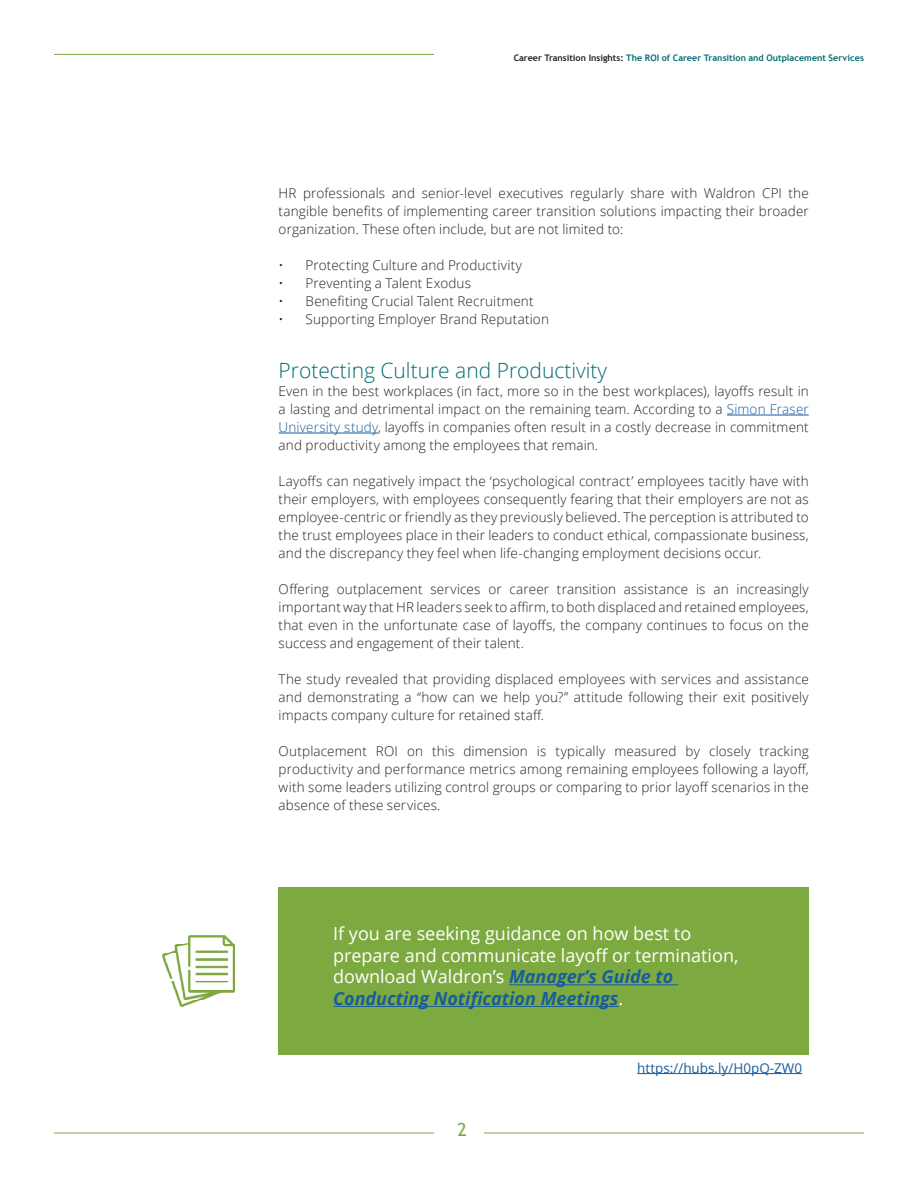
<style>
.page{position:relative;width:918px;height:1188px;background:#fff}
.page>*{position:absolute;margin:0;border:0;box-sizing:border-box;transform-origin:0 0}
.Copy_Text_09_14_Full{font:300 21px "Open Sans";color:#006a71}
.t1{font:18px/21.6px "Open Sans";color:#fff}
.t2{font:18px "Trebuchet MS";color:#7daa40}
.Copy_Text_09_14_Full-2{font:300 13.5px/18px "Open Sans";letter-spacing:.01em;color:#231f20;text-align:justify}
.t3{font:13.5px "Open Sans";color:#175d9e}
.t4{font:700 9px "Trebuchet MS";color:#006a71}
.s1{color:#231f20}
.s2{color:#175d9e}
.s3{font-weight:700;font-style:italic;color:#175d9e}
</style>
<div class="page">
<div style="left:279px;top:888px;width:530px;height:167px;background:#7daa40"></div>
<hr style="left:509px;top:984px;width:169px;height:1px;background:#175d9e">
<hr style="left:333px;top:1006px;width:285px;height:1px;background:#175d9e">
<hr style="left:54px;top:1133px;width:380px;height:1px;background:#7daa40">
<hr style="left:484px;top:1133px;width:380px;height:1px;background:#7daa40">
<hr style="left:54px;top:54px;width:380px;height:1px;background:#7daa40">
<img style="left:162px;top:935px;width:72px;height:72px">
<hr style="left:637px;top:1073px;width:165px;height:1px;background:#175d9e">
<hr style="left:727px;top:415px;width:82px;height:1px;background:#175d9e">
<hr style="left:279px;top:433px;width:99px;height:1px;background:#175d9e">
<p class="t4" style="left:514px;top:52px;width:352px"><span class="s1">Career Transition Insights:</span> The ROI of Career Transition and Outplacement Services</p>
<p class="Copy_Text_09_14_Full-2" style="left:279px;top:184px;width:532px">HR professionals and senior-level executives regularly share with Waldron CPI the tangible benefits of implementing career transition solutions impacting their broader organization. These often include, but are not limited to:</p>
<p class="Copy_Text_09_14_Full-2" style="left:279px;top:256px;width:245px">• Protecting Culture and Productivity</p>
<p class="Copy_Text_09_14_Full-2" style="left:279px;top:274px;width:194px">• Preventing a Talent Exodus</p>
<p class="Copy_Text_09_14_Full-2" style="left:279px;top:292px;width:256px">• Benefiting Crucial Talent Recruitment</p>
<p class="Copy_Text_09_14_Full-2" style="left:279px;top:310px;width:272px">• Supporting Employer Brand Reputation</p>
<p class="Copy_Text_09_14_Full" style="left:279px;top:356px;width:330px">Protecting Culture and Productivity</p>
<p class="Copy_Text_09_14_Full-2" style="left:279px;top:382px;width:532px">Even in the best workplaces (in fact, more so in the best workplaces), layoffs result in a lasting and detrimental impact on the remaining team. According to a <span class="s2">Simon Fraser University study</span>, layoffs in companies often result in a costly decrease in commitment and productivity among the employees that remain.</p>
<p class="Copy_Text_09_14_Full-2" style="left:279px;top:472px;width:532px">Layoffs can negatively impact the ‘psychological contract’ employees tacitly have with their employers, with employees consequently fearing that their employers are not as employee-centric or friendly as they previously believed. The perception is attributed to the trust employees place in their leaders to conduct ethical, compassionate business, and the discrepancy they feel when life-changing employment decisions occur.</p>
<p class="Copy_Text_09_14_Full-2" style="left:279px;top:580px;width:532px">Offering outplacement services or career transition assistance is an increasingly important way that HR leaders seek to affirm, to both displaced and retained employees, that even in the unfortunate case of layoffs, the company continues to focus on the success and engagement of their talent.</p>
<p class="Copy_Text_09_14_Full-2" style="left:279px;top:670px;width:532px">The study revealed that providing displaced employees with services and assistance and demonstrating a “how can we help you?” attitude following their exit positively impacts company culture for retained staff.</p>
<p class="Copy_Text_09_14_Full-2" style="left:279px;top:742px;width:532px">Outplacement ROI on this dimension is typically measured by closely tracking productivity and performance metrics among remaining employees following a layoff, with some leaders utilizing control groups or comparing to prior layoff scenarios in the absence of these services.</p>
<p class="t1" style="left:333px;top:922px;width:407px">If you are seeking guidance on how best to prepare and communicate layoff or termination, download Waldron’s <span class="s3">Manager’s Guide to Conducting Notification Meetings</span>.</p>
<p class="t2" style="left:458px;top:1119px;width:11px">2</p>
<p class="t3" style="left:637px;top:1058px;width:166px">https://hubs.ly/H0pQ-ZW0</p>
</div>
